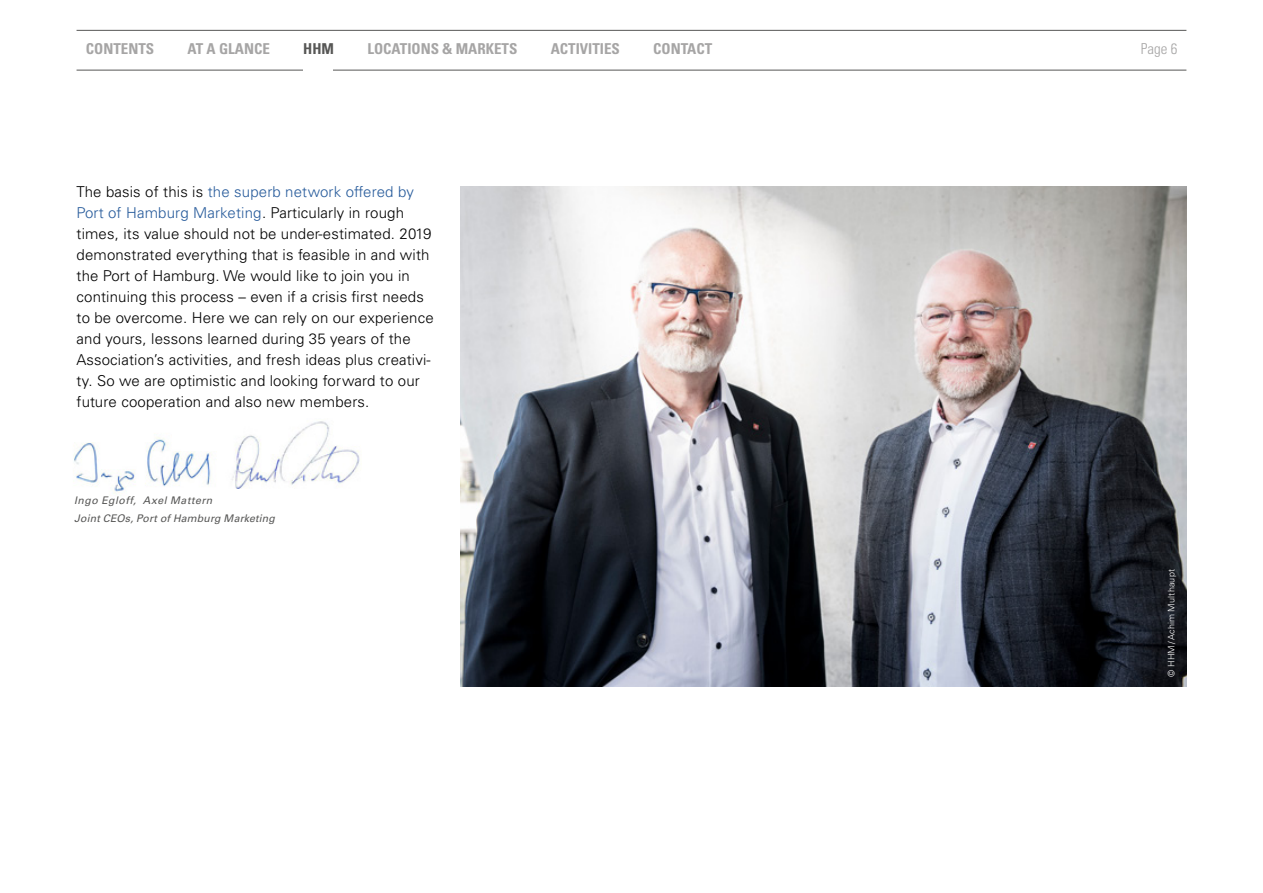
<style>
.page{position:relative;width:1263px;height:893px;background:#fff}
.page>*{position:absolute;margin:0;border:0;box-sizing:border-box;transform-origin:0 0}
.t1{font:300 15px/21px "Univers LT Std";letter-spacing:.01em;color:#000}
.t2{font:700 condensed 15px "Univers LT Std";color:#a6a5a5}
.t3{font:300 condensed 15px "Univers LT Std";color:#a6a5a5}
.t4{font:700 condensed 15px "Univers LT Std";color:#575756}
.t5{font:italic 10.5px/18px "Univers LT Std";letter-spacing:.025em;color:#575756}
.t6{font:300 9px "Univers LT Std";letter-spacing:.02em;color:#fff}
.s1{color:#275b9b}
</style>
<div class="page">
<hr style="left:77px;top:70px;width:1109px;height:1px;background:#575756">
<hr style="left:77px;top:30px;width:1109px;height:1px;background:#575756">
<div style="left:303px;top:65px;width:30px;height:12px;background:#fff"></div>
<img style="left:73px;top:437px;width:138px;height:57px">
<img style="left:232px;top:421px;width:128px;height:67px">
<img style="left:460px;top:186px;width:726px;height:501px">
<p class="t2" style="left:86px;top:40px;width:70px">CONTENTS</p>
<p class="t2" style="left:188px;top:40px;width:84px">AT A GLANCE</p>
<p class="t4" style="left:303px;top:40px;width:32px">HHM</p>
<p class="t2" style="left:367px;top:40px;width:151px">LOCATIONS &amp; MARKETS</p>
<p class="t2" style="left:551px;top:40px;width:71px">ACTIVITIES</p>
<p class="t2" style="left:653px;top:40px;width:61px">CONTACT</p>
<p class="t3" style="left:1141px;top:40px;width:38px">Page 6</p>
<p class="t1" style="left:77px;top:181px;width:359px">The basis of this is <span class="s1">the superb network offered by Port of Hamburg Marketing</span>. Particularly in rough times, its value should not be under-estimated. 2019 demonstrated everything that is feasible in and with the Port of Hamburg. We would like to join you in continuing this process – even if a crisis first needs to be overcome. Here we can rely on our experience and yours, lessons learned during 35 years of the Association’s activities, and fresh ideas plus creativi&shy;ty. So we are optimistic and looking forward to our future cooperation and also new members.</p>
<p class="t5" style="left:74px;top:491px;width:202px">Ingo Egloff, Axel Mattern<br>Joint CEOs, Port of Hamburg Marketing</p>
<p class="t6" style="left:1166px;top:677px;width:109px;rotate:-90deg">© HHM/Achim Multhaupt</p>
</div>
